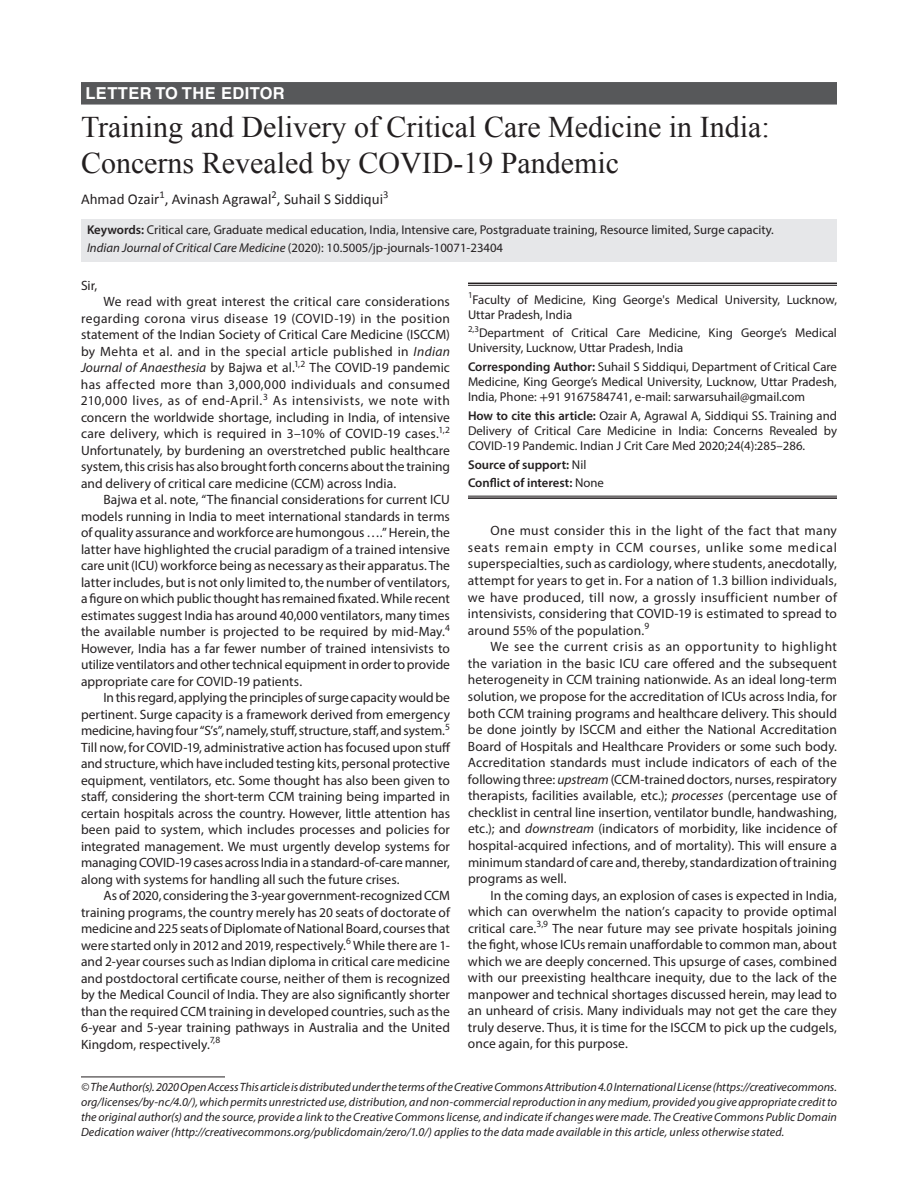
<style>
.page{position:relative;width:918px;height:1188px;background:#fff}
.page>*{position:absolute;margin:0;border:0;box-sizing:border-box;transform-origin:0 0}
.t1{font:30px/36px "Times New Roman";color:#231f20}
.t2{font:700 16.5px "Helvetica LT Std";letter-spacing:.025em;color:#fff}
.t3{font:15px "Calibri";color:#231f20}
.t4{font:13.5px/16.5px "Myriad Pro";color:#231f20;text-align:justify}
.t5{font:12.75px/15.3px "Myriad Pro";color:#231f20}
.t6{font:600 12.75px/18.3px "Myriad Pro";color:#231f20}
.t7{font:italic 12px/15px "Myriad Pro";letter-spacing:.005em;color:#231f20;text-align:justify}
.s1{font-weight:600}
.s2{font-style:italic}
.s3{font-family:"STIX"}
.s4{font-weight:400}
</style>
<div class="page">
<div style="left:81px;top:82px;width:756px;height:23px;background:#57585a"></div>
<div style="left:81px;top:219px;width:756px;height:24px;background:#e6e7e9"></div>
<div style="left:81px;top:237px;width:756px;height:24px;background:#e6e7e9"></div>
<hr style="left:468px;top:283px;width:369px;height:1px;background:#231f20">
<hr style="left:468px;top:285px;width:369px;height:1px;background:#231f20">
<hr style="left:468px;top:496px;width:369px;height:1px;background:#231f20">
<hr style="left:468px;top:497px;width:369px;height:2px;background:#231f20">
<hr style="left:81px;top:1077px;width:144px;height:1px;background:#231f20">
<p class="t2" style="left:86px;top:83px;width:201px">LETTER TO THE EDITOR</p>
<h1 class="t1" style="left:81px;top:108px;width:690px">Training and Delivery of Critical Care Medicine in India:<br>Concerns Revealed by COVID-19 Pandemic</h1>
<p class="t3" style="left:81px;top:190px;width:309px">Ahmad Ozair<sup>1</sup>, Avinash Agrawal<sup>2</sup>, Suhail S Siddiqui<sup>3</sup></p>
<p class="t5" style="left:87px;top:221px;width:688px;line-height:18px"><span class="s1">Keywords:</span> Critical care, Graduate medical education, India, Intensive care, Postgraduate training, Resource limited, Surge capacity.<br><span class="s2">Indian Journal of Critical Care Medicine</span> (2020): 10.5005/jp-journals-10071-23404</p>
<p class="t4" style="left:81px;top:277px;width:18px">Sir,</p>
<p class="t4" style="left:81px;top:293px;width:371px;text-indent:23px">We read with great interest the critical care considerations regarding corona virus disease 19 (COVID-19) in the position statement of the Indian Society of Critical Care Medicine (ISCCM) by Mehta et al. and in the special article published in <span class="s2">Indian Journal of Anaesthesia</span> by Bajwa et al.<sup>1,2</sup> The COVID-19 pandemic has affected more than 3,000,000 individuals and consumed 210,000 lives, as of end-April.<sup>3</sup> As intensivists, we note with concern the worldwide shortage, including in India, of intensive care delivery, which is required in 3–10% of COVID-19 cases.<sup>1,2<br></sup>Unfortunately, by burdening an overstretched public healthcare system, this crisis has also brought forth concerns about the training and delivery of critical care medicine (CCM) across India.</p>
<p class="t4" style="left:81px;top:491px;width:371px;text-indent:23px">Bajwa et al. note, “The financial considerations for current ICU models running in India to meet international standards in terms of quality assurance and workforce are humongous ….” Herein, the latter have highlighted the crucial paradigm of a trained intensive care unit (ICU) workforce being as necessary as their apparatus. The latter includes, but is not only limited to, the number of ventilators, a figure on which public thought has remained fixated. While recent estimates suggest India has around 40,000 ventilators, many times the available number is projected to be required by mid-May.<sup>4<br></sup>However, India has a far fewer number of trained intensivists to utilize ventilators and other technical equipment in order to provide appropriate care for COVID-19 patients.</p>
<p class="t4" style="left:81px;top:689px;width:371px;text-indent:23px">In this regard, applying the principles of surge capacity would be pertinent. Surge capacity is a framework derived from emergency medicine, having four “S’s”, namely, stuff, structure, staff, and system.<sup>5<br></sup>Till now, for COVID-19, administrative action has focused upon stuff and structure, which have included testing kits, personal protective equipment, ventilators, etc. Some thought has also been given to staff, considering the short-term CCM training being imparted in certain hospitals across the country. However, little attention has been paid to system, which includes processes and policies for integrated management. We must urgently develop systems for managing COVID-19 cases across India in a standard-of-care manner, along with systems for handling all such the future crises.</p>
<p class="t4" style="left:81px;top:887px;width:371px;text-indent:23px">As of 2020, considering the 3-year government-recognized CCM training programs, the country merely has 20 seats of doctorate of medicine and 225 seats of Diplomate of National Board, courses that were started only in 2012 and 2019, respectively.<sup>6</sup> While there are 1- and 2-year courses such as Indian diploma in critical care medicine and postdoctoral certificate course, neither of them is recognized by the Medical Council of India. They are also significantly shorter than the required CCM training in developed countries, such as the 6-year and 5-year training pathways in Australia and the United Kingdom, respectively.<sup>7,8</sup></p>
<p class="t5" style="left:468px;top:291px;width:371px"><sup>1</sup>Faculty of Medicine, King George's Medical University, Lucknow,<br>Uttar Pradesh, India</p>
<p class="t5" style="left:468px;top:325px;width:371px"><sup>2,3</sup>Department of Critical Care Medicine, King George’s Medical<br>University, Lucknow, Uttar Pradesh, India</p>
<p class="t5" style="left:468px;top:359px;width:371px;text-align:justify"><span class="s1">Corresponding Author:</span> Suhail S Siddiqui, Department of Critical Care Medicine, King George’s Medical University, Lucknow, Uttar Pradesh, India, Phone: <span class="s3">+</span>91 9167584741, e-mail: sarwarsuhail@gmail.com</p>
<p class="t5" style="left:468px;top:408px;width:371px;text-align:justify"><span class="s1">How to cite this article:</span> Ozair A, Agrawal A, Siddiqui SS. Training and Delivery of Critical Care Medicine in India: Concerns Revealed by COVID-19 Pandemic. Indian J Crit Care Med 2020;24(4):285–286.</p>
<p class="t6" style="left:468px;top:455px;width:137px">Source of support: <span class="s4">Nil<br></span>Conflict of interest: <span class="s4">None</span></p>
<p class="t4" style="left:468px;top:522px;width:371px;text-indent:23px">One must consider this in the light of the fact that many seats remain empty in CCM courses, unlike some medical superspecialties, such as cardiology, where students, anecdotally, attempt for years to get in. For a nation of 1.3 billion individuals, we have produced, till now, a grossly insufficient number of intensivists, considering that COVID-19 is estimated to spread to around 55% of the population.<sup>9</sup></p>
<p class="t4" style="left:468px;top:638px;width:371px;text-indent:23px">We see the current crisis as an opportunity to highlight the variation in the basic ICU care offered and the subsequent heterogeneity in CCM training nationwide. As an ideal long-term solution, we propose for the accreditation of ICUs across India, for both CCM training programs and healthcare delivery. This should be done jointly by ISCCM and either the National Accreditation Board of Hospitals and Healthcare Providers or some such body.<br>Accreditation standards must include indicators of each of the following three: <span class="s2">upstream</span> (CCM-trained doctors, nurses, respiratory therapists, facilities available, etc.); <span class="s2">processes</span> (percentage use of checklist in central line insertion, ventilator bundle, handwashing, etc.); and <span class="s2">downstream</span> (indicators of morbidity, like incidence of hospital-acquired infections, and of mortality). This will ensure a minimum standard of care and, thereby, standardization of training programs as well.</p>
<p class="t4" style="left:468px;top:887px;width:371px;text-indent:23px">In the coming days, an explosion of cases is expected in India, which can overwhelm the nation’s capacity to provide optimal critical care.<sup>3,9</sup> The near future may see private hospitals joining the fight, whose ICUs remain unaffordable to common man, about which we are deeply concerned. This upsurge of cases, combined with our preexisting healthcare inequity, due to the lack of the manpower and technical shortages discussed herein, may lead to an unheard of crisis. Many individuals may not get the care they truly deserve. Thus, it is time for the ISCCM to pick up the cudgels, once again, for this purpose.</p>
<p class="t7" style="left:81px;top:1079px;width:758px">© The Author(s). 2020 Open Access This article is distributed under the terms of the Creative Commons Attribution 4.0 International License (https://creativecommons. org/licenses/by-nc/4.0/), which permits unrestricted use, distribution, and non-commercial reproduction in any medium, provided you give appropriate credit to the original author(s) and the source, provide a link to the Creative Commons license, and indicate if changes were made. The Creative Commons Public Domain Dedication waiver (http://creativecommons.org/publicdomain/zero/1.0/) applies to the data made available in this article, unless otherwise stated.</p>
</div>
